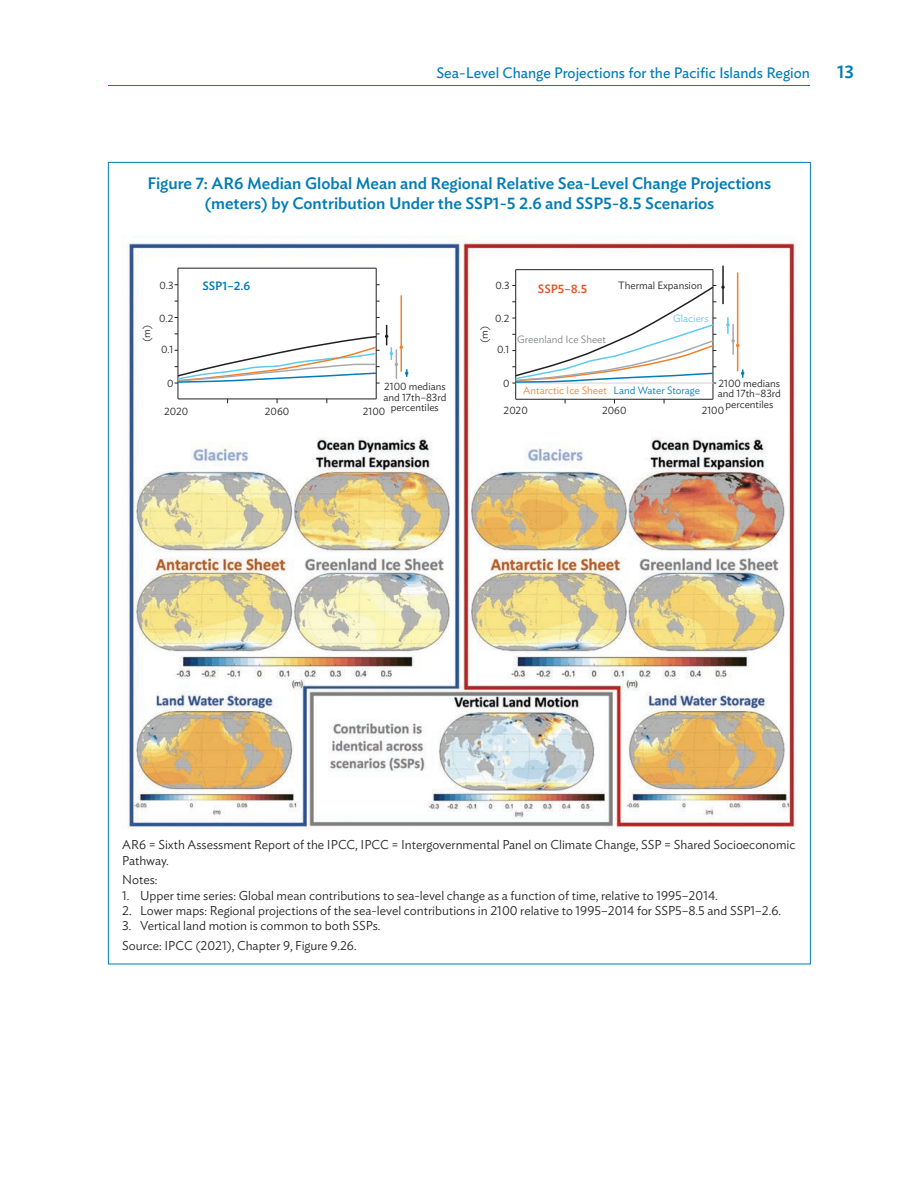
<style>
.page{position:relative;width:918px;height:1188px;background:#fff}
.page>*{position:absolute;margin:0;border:0;box-sizing:border-box;transform-origin:0 0}
.t1{font:500 18px "Ideal Sans";color:#007cb6}
.t2{font:500 16.5px/19.5px "Ideal Sans";color:#007cb6;text-align:center}
.t3{font:15px "Ideal Sans";color:#007cb6}
.t4{font:300 12.75px/15.3px "Ideal Sans";color:#231f20}
.t5{font:500 12px "Ideal Sans";color:#007cb6}
.t6{font:500 12px "Ideal Sans";color:#ea512a}
.t7{font:300 10.5px/10.5px "Ideal Sans";color:#231f20;text-align:center}
.t8{font:300 10.5px "Ideal Sans";color:#f47f2a}
.t9{font:300 10.5px "Ideal Sans";color:#808285}
.t10{font:300 10.5px "Ideal Sans";color:#5ccbed}
.s1{color:#007cb6}
</style>
<div class="page">
<hr style="left:108px;top:85px;width:702px;height:1px;background:#007cb6">
<img style="left:121px;top:235px;width:675px;height:594px">
<hr style="left:178px;top:268px;width:1px;height:131px;background:#231f20">
<hr style="left:178px;top:399px;width:198px;height:1px;background:#231f20">
<hr style="left:516px;top:399px;width:197px;height:1px;background:#231f20">
<hr style="left:516px;top:269px;width:197px;height:1px;background:#231f20">
<hr style="left:178px;top:268px;width:198px;height:1px;background:#231f20">
<hr style="left:376px;top:268px;width:1px;height:131px;background:#231f20">
<hr style="left:515px;top:270px;width:1px;height:129px;background:#231f20">
<hr style="left:713px;top:270px;width:1px;height:129px;background:#231f20">
<hr style="left:401px;top:295px;width:1px;height:77px;background:#f47f2a">
<svg style="left:175px;top:325px;width:233px;height:59px"></svg>
<hr style="left:737px;top:272px;width:1px;height:99px;background:#f47f2a">
<hr style="left:722px;top:266px;width:2px;height:38px;background:#231f20">
<svg style="left:512px;top:285px;width:232px;height:99px"></svg>
<p class="t3" style="left:436px;top:61px;width:375px">Sea-Level Change Projections for the Pacific Islands Region</p>
<h1 class="t1" style="left:837px;top:58px;width:18px">13</h1>
<p class="t2" style="left:147px;top:173px;width:625px">Figure 7: AR6 Median Global Mean and Regional Relative Sea-Level Change Projections (meters) by Contribution Under the SSP1-5 2.6 and SSP5-8.5 Scenarios</p>
<p class="t7" style="left:618px;top:279px;width:86px">Thermal Expansion</p>
<p class="t7" style="left:495px;top:279px;width:16px">0.3</p>
<p class="t7" style="left:495px;top:312px;width:16px">0.2</p>
<p class="t7" style="left:497px;top:344px;width:14px">0.1</p>
<p class="t7" style="left:503px;top:377px;width:8px">0</p>
<p class="t7" style="left:159px;top:279px;width:16px">0.3</p>
<p class="t7" style="left:159px;top:312px;width:16px">0.2</p>
<p class="t7" style="left:161px;top:344px;width:14px">0.1</p>
<p class="t7" style="left:167px;top:377px;width:8px">0</p>
<p class="t5" style="left:202px;top:277px;width:49px">SSP1–2.6</p>
<p class="t6" style="left:538px;top:279px;width:51px">SSP5–8.5</p>
<p class="t10" style="left:673px;top:311px;width:37px">Glaciers</p>
<p class="t7" style="left:140px;top:342px;width:19px;rotate:-90deg">(m)</p>
<p class="t7" style="left:478px;top:343px;width:19px;rotate:-90deg">(m)</p>
<p class="t9" style="left:517px;top:331px;width:90px">Greenland Ice Sheet</p>
<p class="t7" style="left:383px;top:380px;width:64px">2100 medians and 17th–83rd percentiles</p>
<p class="t7" style="left:718px;top:377px;width:64px">2100 medians and 17th–83rd percentiles</p>
<p class="t8" style="left:523px;top:382px;width:178px">Antarctic Ice Sheet <span class="s1">Land Water Storage</span></p>
<p class="t7" style="left:363px;top:405px;width:24px">2100</p>
<p class="t7" style="left:504px;top:405px;width:26px">2020</p>
<p class="t7" style="left:602px;top:405px;width:26px">2060</p>
<p class="t7" style="left:702px;top:405px;width:24px">2100</p>
<p class="t7" style="left:164px;top:405px;width:26px">2020</p>
<p class="t7" style="left:265px;top:405px;width:26px">2060</p>
<p class="t4" style="left:122px;top:836px;width:675px">AR6 = Sixth Assessment Report of the IPCC, IPCC = Intergovernmental Panel on Climate Change, SSP = Shared Socioeconomic<br>Pathway.</p>
<p class="t4" style="left:122px;top:871px;width:37px">Notes:</p>
<p class="t4" style="left:122px;top:887px;width:597px">1. Upper time series: Global mean contributions to sea-level change as a function of time, relative to 1995–2014.</p>
<p class="t4" style="left:122px;top:902px;width:660px">2. Lower maps: Regional projections of the sea-level contributions in 2100 relative to 1995–2014 for SSP5–8.5 and SSP1–2.6.</p>
<p class="t4" style="left:122px;top:915px;width:260px;line-height:19.8px">3. Vertical land motion is common to both SSPs.<br>Source: IPCC (2021), Chapter 9, Figure 9.26.</p>
</div>
